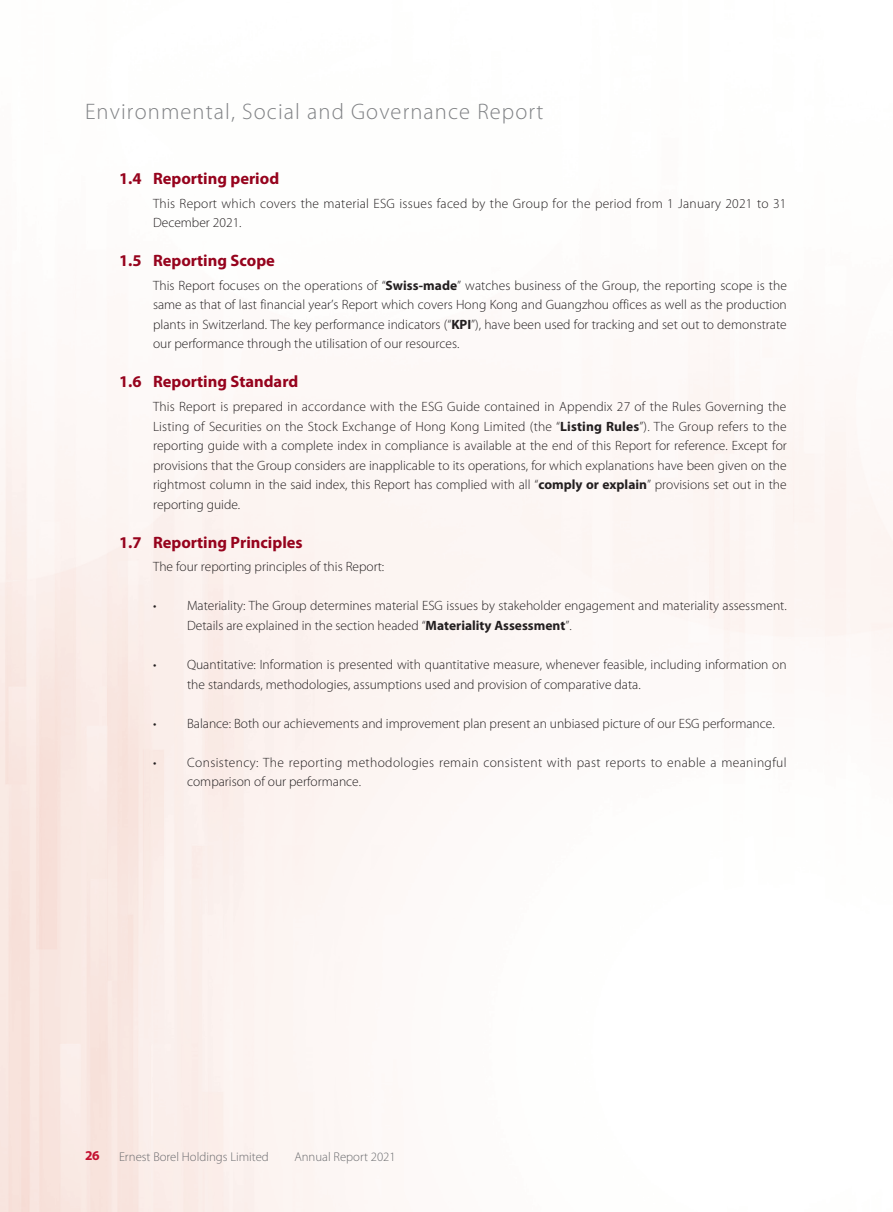
<style>
.page{position:relative;width:893px;height:1212px;background:#fff}
.page>*{position:absolute;margin:0;border:0;box-sizing:border-box;transform-origin:0 0}
.t1{font:300 22.5px "Myriad Pro";letter-spacing:.05em;color:#808285}
._02_H2{font:700 16.5px "Myriad Pro";color:#96031d}
._00_txt{font:300 13.5px/19.5px "Myriad Pro";color:#231f20;text-align:justify}
._00_txt-2{font:300 13.5px/19.5px "Myriad Pro";letter-spacing:.03em;color:#231f20}
._00_txt-3{font:300 13.5px/19.5px "Myriad Pro";letter-spacing:.02em;color:#231f20}
.t2{font:700 13.5px "Myriad Pro";color:#c3102f}
.t3{font:300 12.75px "Myriad Pro";color:#6c6d70}
.s1{font-weight:700}
</style>
<div class="page">
<p class="t1" style="left:85px;top:98px;width:460px">Environmental, Social and Governance Report</p>
<p class="_02_H2" style="left:119px;top:168px;width:162px">1.4 Reporting period</p>
<p class="_00_txt-3" style="left:153px;top:193px;width:635px">This Report which covers the material ESG issues faced by the Group for the period from 1 January 2021 to 31<br>December 2021.</p>
<p class="_02_H2" style="left:119px;top:250px;width:157px">1.5 Reporting Scope</p>
<p class="_00_txt" style="left:153px;top:276px;width:635px">This Report focuses on the operations of “<span class="s1">Swiss-made</span>” watches business of the Group, the reporting scope is the same as that of last financial year’s Report which covers Hong Kong and Guangzhou offices as well as the production plants in Switzerland. The key performance indicators (“<span class="s1">KPI</span>”), have been used for tracking and set out to demonstrate our performance through the utilisation of our resources.</p>
<p class="_02_H2" style="left:119px;top:371px;width:181px">1.6 Reporting Standard</p>
<p class="_00_txt" style="left:153px;top:397px;width:635px">This Report is prepared in accordance with the ESG Guide contained in Appendix 27 of the Rules Governing the Listing of Securities on the Stock Exchange of Hong Kong Limited (the “<span class="s1">Listing Rules</span>”). The Group refers to the reporting guide with a complete index in compliance is available at the end of this Report for reference. Except for provisions that the Group considers are inapplicable to its operations, for which explanations have been given on the rightmost column in the said index, this Report has complied with all “<span class="s1">comply or explain</span>” provisions set out in the reporting guide.</p>
<p class="_02_H2" style="left:119px;top:531px;width:185px">1.7 Reporting Principles</p>
<p class="_00_txt" style="left:153px;top:557px;width:233px">The four reporting principles of this Report:</p>
<p class="_00_txt" style="left:187px;top:596px;width:601px;text-indent:-34px">• Materiality: The Group determines material ESG issues by stakeholder engagement and materiality assessment.<br>Details are explained in the section headed “<span class="s1">Materiality Assessment</span>”.</p>
<p class="_00_txt" style="left:187px;top:655px;width:601px;text-indent:-34px">• Quantitative: Information is presented with quantitative measure, whenever feasible, including information on the standards, methodologies, assumptions used and provision of comparative data.</p>
<p class="_00_txt" style="left:153px;top:713px;width:623px">• Balance: Both our achievements and improvement plan present an unbiased picture of our ESG performance.</p>
<p class="_00_txt-2" style="left:187px;top:752px;width:601px;text-indent:-34px">• Consistency: The reporting methodologies remain consistent with past reports to enable a meaningful comparison of our performance.</p>
<p class="t2" style="left:85px;top:1147px;width:16px">26</p>
<p class="t3" style="left:119px;top:1148px;width:151px">Ernest Borel Holdings Limited</p>
<p class="t3" style="left:294px;top:1148px;width:103px">Annual Report 2021</p>
</div>
